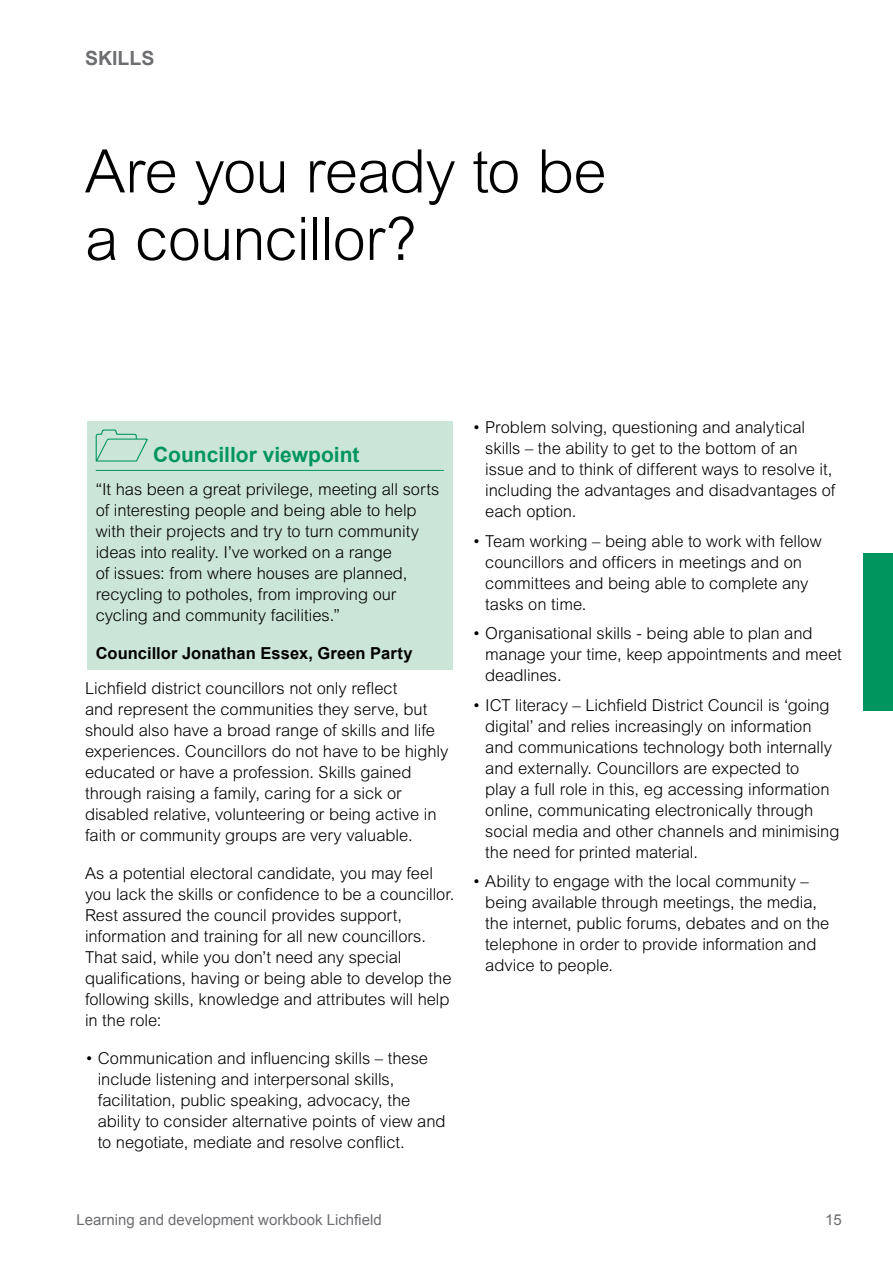
<style>
.page{position:relative;width:893px;height:1263px;background:#fff}
.page>*{position:absolute;margin:0;border:0;box-sizing:border-box;transform-origin:0 0}
.t1{font:300 60px/67.5px "Arial MT Std";letter-spacing:-.015em;color:#000}
.t2{font:700 21px "Arial";color:#00955e}
.t3{font:700 19.5px "Arial";color:#6d6e71}
.t4{font:300 16.5px/21px "Arial MT Std";letter-spacing:-.005em;color:#000}
.t5{font:700 16.5px "Arial";letter-spacing:.005em;color:#000}
.t6{font:15px "Arial";color:#6d6e71}
</style>
<div class="page">
<div style="left:863px;top:553px;width:30px;height:157px;background:#00955e"></div>
<div style="left:87px;top:421px;width:365px;height:248px;background:#cce5d9"></div>
<hr style="left:96px;top:470px;width:348px;height:1px;background:#00955e">
<svg style="left:96px;top:429px;width:52px;height:32px"></svg>
<p class="t3" style="left:85px;top:45px;width:71px">SKILLS</p>
<h1 class="t1" style="left:85px;top:137px;width:523px">Are you ready to be a councillor?</h1>
<p class="t2" style="left:153px;top:440px;width:208px">Councillor viewpoint</p>
<p class="t4" style="left:96px;top:479px;width:345px">“It has been a great privilege, meeting all sorts of interesting people and being able to help with their projects and try to turn community ideas into reality. I’ve worked on a range<br>of issues: from where houses are planned, recycling to potholes, from improving our cycling and community facilities.”</p>
<p class="t5" style="left:96px;top:642px;width:318px">Councillor Jonathan Essex, Green Party</p>
<p class="t4" style="left:85px;top:678px;width:365px">Lichfield district councillors not only reflect<br>and represent the communities they serve, but should also have a broad range of skills and life experiences. Councillors do not have to be highly educated or have a profession. Skills gained through raising a family, caring for a sick or disabled relative, volunteering or being active in faith or community groups are very valuable.</p>
<p class="t4" style="left:85px;top:863px;width:371px">As a potential electoral candidate, you may feel you lack the skills or confidence to be a councillor.<br>Rest assured the council provides support, information and training for all new councillors.<br>That said, while you don’t need any special qualifications, having or being able to develop the following skills, knowledge and attributes will help in the role:</p>
<p class="t4" style="left:98px;top:1048px;width:349px;text-indent:-13px">• Communication and influencing skills – these include listening and interpersonal skills, facilitation, public speaking, advocacy, the ability to consider alternative points of view and to negotiate, mediate and resolve conflict.</p>
<p class="t4" style="left:485px;top:417px;width:352px;text-indent:-13px">• Problem solving, questioning and analytical skills – the ability to get to the bottom of an issue and to think of different ways to resolve it, including the advantages and disadvantages of each option.</p>
<p class="t4" style="left:485px;top:530px;width:338px;text-indent:-13px">• Team working – being able to work with fellow councillors and officers in meetings and on committees and being able to complete any tasks on time.</p>
<p class="t4" style="left:485px;top:623px;width:358px;text-indent:-13px">• Organisational skills - being able to plan and manage your time, keep appointments and meet deadlines.</p>
<p class="t4" style="left:485px;top:694px;width:356px;text-indent:-13px">• ICT literacy – Lichfield District Council is ‘going digital’ and relies increasingly on information and communications technology both internally and externally. Councillors are expected to<br>play a full role in this, eg accessing information online, communicating electronically through social media and other channels and minimising the need for printed material.</p>
<p class="t4" style="left:485px;top:871px;width:346px;text-indent:-13px">• Ability to engage with the local community – being available through meetings, the media, the internet, public forums, debates and on the telephone in order to provide information and advice to people.</p>
<p class="t6" style="left:77px;top:1210px;width:307px">Learning and development workbook Lichfield</p>
<p class="t6" style="left:825px;top:1210px;width:18px">15</p>
</div>
